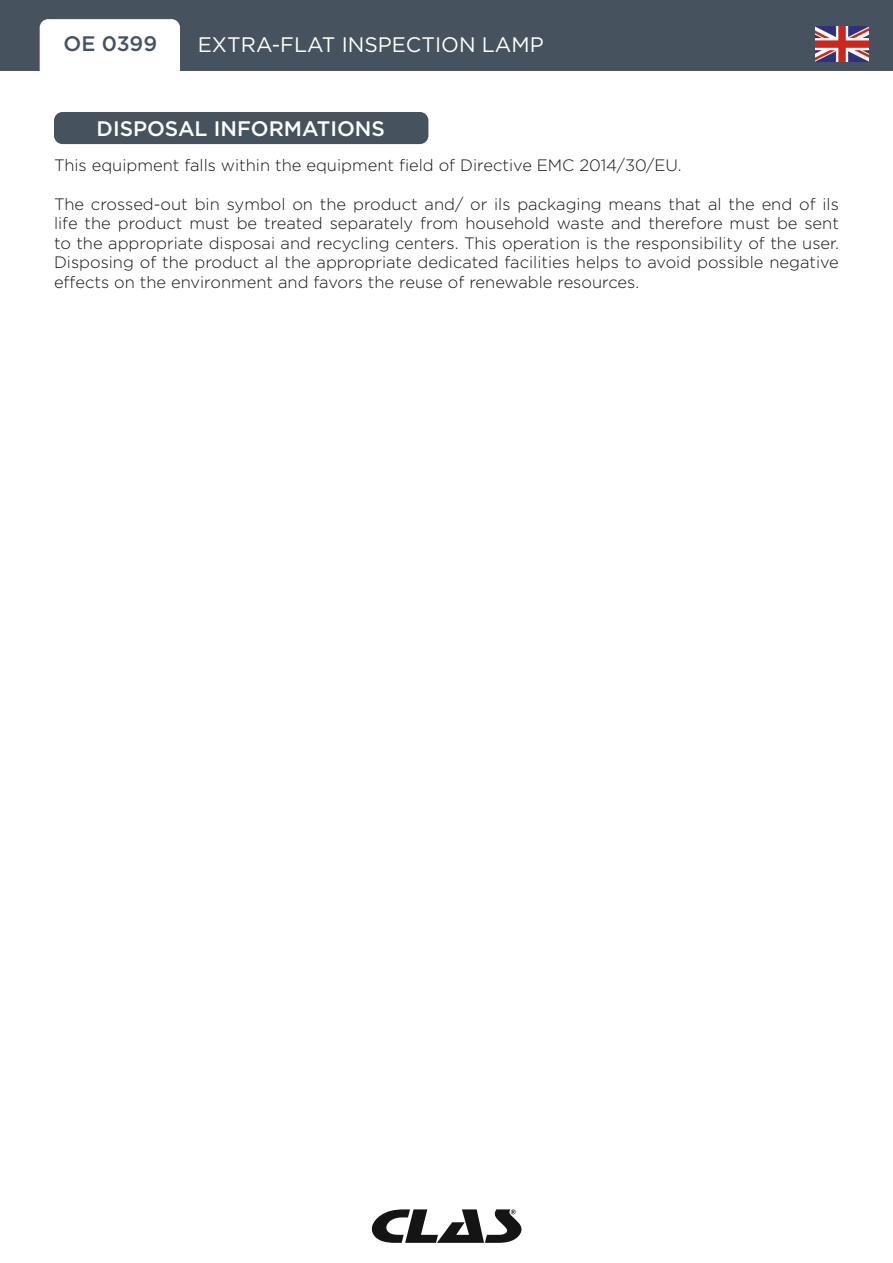
<style>
.page{position:relative;width:893px;height:1263px;background:#fff}
.page>*{position:absolute;margin:0;border:0;box-sizing:border-box;transform-origin:0 0}
.t1{font:21px "Gotham";color:#fff}
.t2{font:500 21px "Gotham";color:#fff}
.t3{font:500 21px "Gotham";letter-spacing:-.005em;color:#47525f}
.t4{font:300 16.5px/19.5px "Gotham";color:#131413;text-align:justify}
</style>
<div class="page">
<div style="left:0;top:0;width:893px;height:71px;background:#47525f"></div>
<div style="left:40px;top:19px;width:140px;height:70px;background:#fff;border-radius:9px"></div>
<svg style="left:371px;top:1209px;width:151px;height:34px"></svg>
<img style="left:816px;top:26px;width:53px;height:35px">
<div style="left:54px;top:112px;width:374px;height:32px;background:#47525f;border-radius:9px"></div>
<p class="t3" style="left:64px;top:30px;width:95px">OE 0399</p>
<p class="t1" style="left:198px;top:31px;width:347px">EXTRA-FLAT INSPECTION LAMP</p>
<p class="t2" style="left:97px;top:115px;width:290px">DISPOSAL INFORMATIONS</p>
<p class="t4" style="left:54px;top:154px;width:629px">This equipment falls within the equipment field of Directive EMC 2014/30/EU.</p>
<p class="t4" style="left:54px;top:194px;width:787px">The crossed-out bin symbol on the product and/ or ils packaging means that al the end of ils life the product must be treated separately from household waste and therefore must be sent to the appropriate disposai and recycling centers. This operation is the responsibility of the user.<br>Disposing of the product al the appropriate dedicated facilities helps to avoid possible negative effects on the environment and favors the reuse of renewable resources.</p>
</div>
